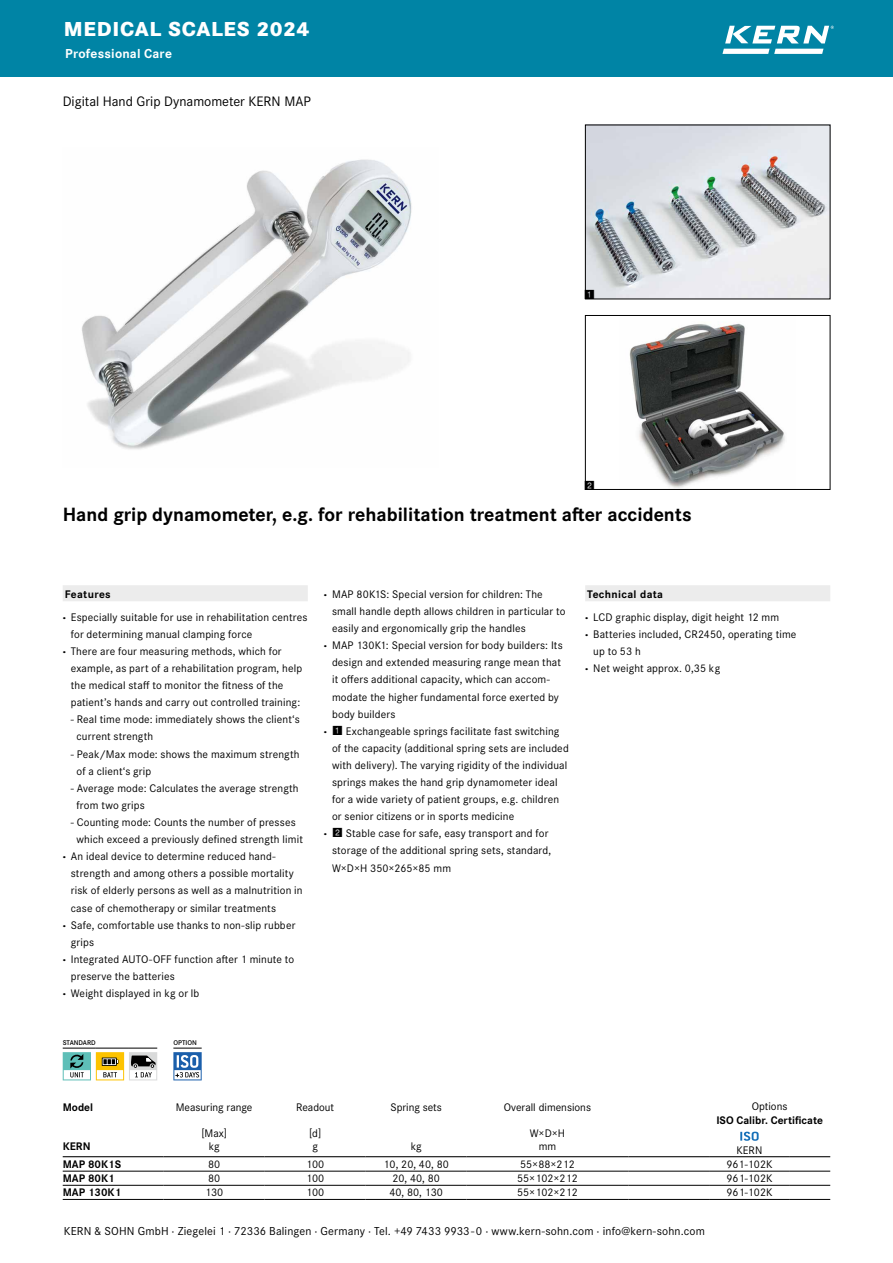
<style>
.page{position:relative;width:893px;height:1263px;background:#fff}
.page>*{position:absolute;margin:0;border:0;box-sizing:border-box;transform-origin:0 0}
.t1{font:800 21px "Corporate S Pro";letter-spacing:.03em;color:#fff}
.t2{font:700 19.95px "Corporate S Pro";color:#000}
.t3{font:14.25px "Corporate S Pro";color:#000}
.t4{font:700 13.5px "Corporate S Pro";letter-spacing:.015em;color:#fff}
.t5{font:12.45px "Square Frame Neg";color:#000}
.t6{font:12px "Corporate S Pro";letter-spacing:.015em;color:#000}
.t7{font:11.4px/17.1px "Corporate S Pro";letter-spacing:.01em;color:#000}
.t8{font:700 11.4px "Corporate S Pro";color:#000}
.t9{font:600 7.2px "Corporate S Pro";color:#000}
.s1{font-weight:700}
.s2{font-weight:800}
.s3{font-family:"Square Frame Neg";font-size:12.45px}
</style>
<div class="page">
<svg style="left:63px;top:1048px;width:94px;height:32px"></svg>
<svg style="left:173px;top:1048px;width:29px;height:32px"></svg>
<img style="left:82px;top:159px;width:330px;height:291px">
<img style="left:587px;top:127px;width:241px;height:170px">
<img style="left:629px;top:323px;width:156px;height:165px">
<div style="left:585px;top:315px;width:245px;height:175px;border:1px solid #000"></div>
<hr style="left:63px;top:1156px;width:101px;height:1px;background:#000">
<hr style="left:164px;top:1156px;width:101px;height:1px;background:#000">
<hr style="left:265px;top:1156px;width:101px;height:1px;background:#000">
<hr style="left:366px;top:1156px;width:101px;height:1px;background:#000">
<hr style="left:467px;top:1156px;width:161px;height:1px;background:#000">
<hr style="left:628px;top:1156px;width:81px;height:1px;background:#000">
<hr style="left:709px;top:1156px;width:81px;height:1px;background:#000">
<hr style="left:790px;top:1156px;width:40px;height:1px;background:#000">
<hr style="left:709px;top:1171px;width:81px;height:1px;background:#000">
<hr style="left:709px;top:1185px;width:81px;height:1px;background:#000">
<hr style="left:790px;top:1171px;width:40px;height:1px;background:#000">
<hr style="left:790px;top:1185px;width:40px;height:1px;background:#000">
<hr style="left:63px;top:1171px;width:101px;height:1px;background:#000">
<hr style="left:164px;top:1171px;width:101px;height:1px;background:#000">
<hr style="left:265px;top:1171px;width:101px;height:1px;background:#000">
<hr style="left:366px;top:1171px;width:101px;height:1px;background:#000">
<hr style="left:467px;top:1171px;width:161px;height:1px;background:#000">
<hr style="left:628px;top:1171px;width:81px;height:1px;background:#000">
<hr style="left:63px;top:1185px;width:101px;height:1px;background:#000">
<hr style="left:164px;top:1185px;width:101px;height:1px;background:#000">
<hr style="left:265px;top:1185px;width:101px;height:1px;background:#000">
<hr style="left:366px;top:1185px;width:101px;height:1px;background:#000">
<hr style="left:467px;top:1185px;width:161px;height:1px;background:#000">
<hr style="left:628px;top:1185px;width:81px;height:1px;background:#000">
<hr style="left:63px;top:1199px;width:101px;height:1px;background:#000">
<hr style="left:164px;top:1199px;width:101px;height:1px;background:#000">
<hr style="left:265px;top:1199px;width:101px;height:1px;background:#000">
<hr style="left:366px;top:1199px;width:101px;height:1px;background:#000">
<hr style="left:467px;top:1199px;width:161px;height:1px;background:#000">
<hr style="left:628px;top:1199px;width:81px;height:1px;background:#000">
<hr style="left:709px;top:1199px;width:81px;height:1px;background:#000">
<hr style="left:790px;top:1199px;width:40px;height:1px;background:#000">
<svg style="left:740px;top:1132px;width:19px;height:9px"></svg>
<div style="left:585px;top:585px;width:245px;height:16px;background:#ececec"></div>
<div style="left:63px;top:585px;width:245px;height:16px;background:#ececec"></div>
<div style="left:0;top:0;width:893px;height:76px;background:#0084a5"></div>
<svg style="left:722px;top:49px;width:101px;height:5px"></svg>
<svg style="left:725px;top:26px;width:109px;height:17px"></svg>
<h1 class="t1" style="left:64px;top:12px;width:247px">MEDICAL SCALES 2024</h1>
<p class="t4" style="left:65px;top:43px;width:108px">Professional Care</p>
<p class="t3" style="left:63px;top:91px;width:250px">Digital Hand Grip Dynamometer KERN MAP</p>
<p class="t5" style="left:584px;top:288px;width:12px">1</p>
<p class="t5" style="left:584px;top:478px;width:12px">2</p>
<h2 class="t2" style="left:63px;top:498px;width:630px">Hand grip dynamometer, e.g. for rehabilitation treatment after accidents</h2>
<p class="t7" style="left:63px;top:582px;width:246px;line-height:22.8px"><span class="s1">Features<br></span><span class="s2">·</span> Especially suitable for use in rehabilitation centres</p>
<p class="t7" style="left:71px;top:625px;width:183px">for determining manual clamping force</p>
<p class="t7" style="left:63px;top:642px;width:220px"><span class="s2">·</span> There are four measuring methods, which for</p>
<p class="t7" style="left:71px;top:659px;width:233px">example, as part of a rehabilitation program, help</p>
<p class="t7" style="left:71px;top:676px;width:214px">the medical staff to monitor the fitness of the</p>
<p class="t7" style="left:71px;top:693px;width:231px">patient’s hands and carry out controlled training:</p>
<p class="t7" style="left:77px;top:710px;width:225px;text-indent:-6px">- Real time mode: immediately shows the client‘s current strength</p>
<p class="t7" style="left:77px;top:744px;width:225px;text-indent:-6px">- Peak/Max mode: shows the maximum strength of a client‘s grip</p>
<p class="t7" style="left:77px;top:779px;width:224px;text-indent:-6px">- Average mode: Calculates the average strength from two grips</p>
<p class="t7" style="left:71px;top:813px;width:226px">- Counting mode: Counts the number of presses</p>
<p class="t7" style="left:77px;top:830px;width:228px">which exceed a previously defined strength limit</p>
<p class="t7" style="left:63px;top:847px;width:214px"><span class="s2">·</span> An ideal device to determine reduced hand-</p>
<p class="t7" style="left:71px;top:864px;width:225px">strength and among others a possible mortality</p>
<p class="t7" style="left:71px;top:881px;width:233px">risk of elderly persons as well as a malnutrition in</p>
<p class="t7" style="left:71px;top:898px;width:207px">case of chemotherapy or similar treatments</p>
<p class="t7" style="left:63px;top:915px;width:234px"><span class="s2">·</span> Safe, comfortable use thanks to non-slip rubber</p>
<p class="t7" style="left:71px;top:932px;width:25px">grips</p>
<p class="t7" style="left:63px;top:950px;width:233px"><span class="s2">·</span> Integrated AUTO-OFF function after 1 minute to</p>
<p class="t7" style="left:71px;top:967px;width:106px">preserve the batteries</p>
<p class="t7" style="left:63px;top:984px;width:138px"><span class="s2">·</span> Weight displayed in kg or lb</p>
<p class="t9" style="left:63px;top:1037px;width:35px">STANDARD</p>
<p class="t9" style="left:173px;top:1037px;width:25px">OPTION</p>
<p class="t7" style="left:324px;top:585px;width:220px"><span class="s2">·</span> MAP 80K1S: Special version for children: The</p>
<p class="t7" style="left:332px;top:602px;width:235px">small handle depth allows children in particular to</p>
<p class="t7" style="left:332px;top:619px;width:195px">easily and ergonomically grip the handles</p>
<p class="t7" style="left:324px;top:636px;width:240px"><span class="s2">·</span> MAP 130K1: Special version for body builders: Its</p>
<p class="t7" style="left:332px;top:653px;width:230px">design and extended measuring range mean that</p>
<p class="t7" style="left:332px;top:670px;width:219px">it offers additional capacity, which can accom-</p>
<p class="t7" style="left:332px;top:687px;width:228px">modate the higher fundamental force exerted by</p>
<p class="t7" style="left:332px;top:704px;width:65px">body builders</p>
<p class="t7" style="left:324px;top:722px;width:237px"><span class="s2">·</span> <span class="s3">1</span> Exchangeable springs facilitate fast switching</p>
<p class="t7" style="left:332px;top:739px;width:238px">of the capacity (additional spring sets are included</p>
<p class="t7" style="left:332px;top:756px;width:237px">with delivery). The varying rigidity of the individual</p>
<p class="t7" style="left:332px;top:773px;width:227px">springs makes the hand grip dynamometer ideal</p>
<p class="t7" style="left:332px;top:790px;width:229px">for a wide variety of patient groups, e.g. children</p>
<p class="t7" style="left:332px;top:807px;width:184px">or senior citizens or in sports medicine</p>
<p class="t7" style="left:324px;top:824px;width:226px"><span class="s2">·</span> <span class="s3">2</span> Stable case for safe, easy transport and for</p>
<p class="t7" style="left:332px;top:841px;width:221px">storage of the additional spring sets, standard,</p>
<p class="t7" style="left:332px;top:858px;width:121px">W×D×H 350×265×85 mm</p>
<p class="t7" style="left:585px;top:582px;width:195px;line-height:22.8px"><span class="s1">Technical data<br></span><span class="s2">·</span> LCD graphic display, digit height 12 mm</p>
<p class="t7" style="left:585px;top:625px;width:213px"><span class="s2">·</span> Batteries included, CR2450, operating time</p>
<p class="t7" style="left:593px;top:642px;width:49px">up to 53 h</p>
<p class="t7" style="left:585px;top:659px;width:136px"><span class="s2">·</span> Net weight approx. 0,35 kg</p>
<p class="t7" style="left:752px;top:1097px;width:37px">Options</p>
<p class="t8" style="left:716px;top:1111px;width:108px">ISO Calibr. Certificate</p>
<p class="t8" style="left:63px;top:1098px;width:32px">Model</p>
<p class="t7" style="left:176px;top:1098px;width:78px">Measuring range</p>
<p class="t7" style="left:296px;top:1098px;width:39px">Readout</p>
<p class="t7" style="left:390px;top:1098px;width:53px">Spring sets</p>
<p class="t7" style="left:504px;top:1098px;width:89px">Overall dimensions</p>
<p class="t7" style="left:530px;top:1123px;width:37px">W×D×H</p>
<p class="t7" style="left:201px;top:1125px;width:27px;line-height:12.9px;text-align:center">[Max] kg</p>
<p class="t7" style="left:309px;top:1124px;width:14px;line-height:14px">[d] g</p>
<p class="t7" style="left:411px;top:1136px;width:13px">kg</p>
<p class="t7" style="left:539px;top:1136px;width:19px">mm</p>
<p class="t7" style="left:737px;top:1140px;width:27px">KERN</p>
<p class="t8" style="left:63px;top:1137px;width:29px">KERN</p>
<p class="t8" style="left:63px;top:1155px;width:60px">MAP 80K1S</p>
<p class="t7" style="left:208px;top:1155px;width:14px">80</p>
<p class="t7" style="left:306px;top:1155px;width:20px">100</p>
<p class="t7" style="left:383px;top:1155px;width:67px">10, 20, 40, 80</p>
<p class="t7" style="left:520px;top:1155px;width:56px">55×88×212</p>
<p class="t7" style="left:726px;top:1155px;width:47px">961-102K</p>
<p class="t8" style="left:63px;top:1169px;width:53px">MAP 80K1</p>
<p class="t7" style="left:208px;top:1169px;width:14px">80</p>
<p class="t7" style="left:306px;top:1169px;width:20px">100</p>
<p class="t7" style="left:392px;top:1169px;width:49px">20, 40, 80</p>
<p class="t7" style="left:517px;top:1169px;width:62px">55×102×212</p>
<p class="t7" style="left:726px;top:1169px;width:47px">961-102K</p>
<p class="t8" style="left:63px;top:1183px;width:60px">MAP 130K1</p>
<p class="t7" style="left:205px;top:1183px;width:20px">130</p>
<p class="t7" style="left:306px;top:1183px;width:20px">100</p>
<p class="t7" style="left:389px;top:1183px;width:55px">40, 80, 130</p>
<p class="t7" style="left:517px;top:1183px;width:62px">55×102×212</p>
<p class="t7" style="left:726px;top:1183px;width:47px">961-102K</p>
<p class="t6" style="left:64px;top:1222px;width:643px">KERN &amp; SOHN GmbH · Ziegelei 1 · 72336 Balingen · Germany · Tel. +49 7433 9933 - 0 · www.kern-sohn.com · info@kern-sohn.com</p>
<p class="t3" style="left:63px;top:1227px;width:17px">42</p>
</div>
